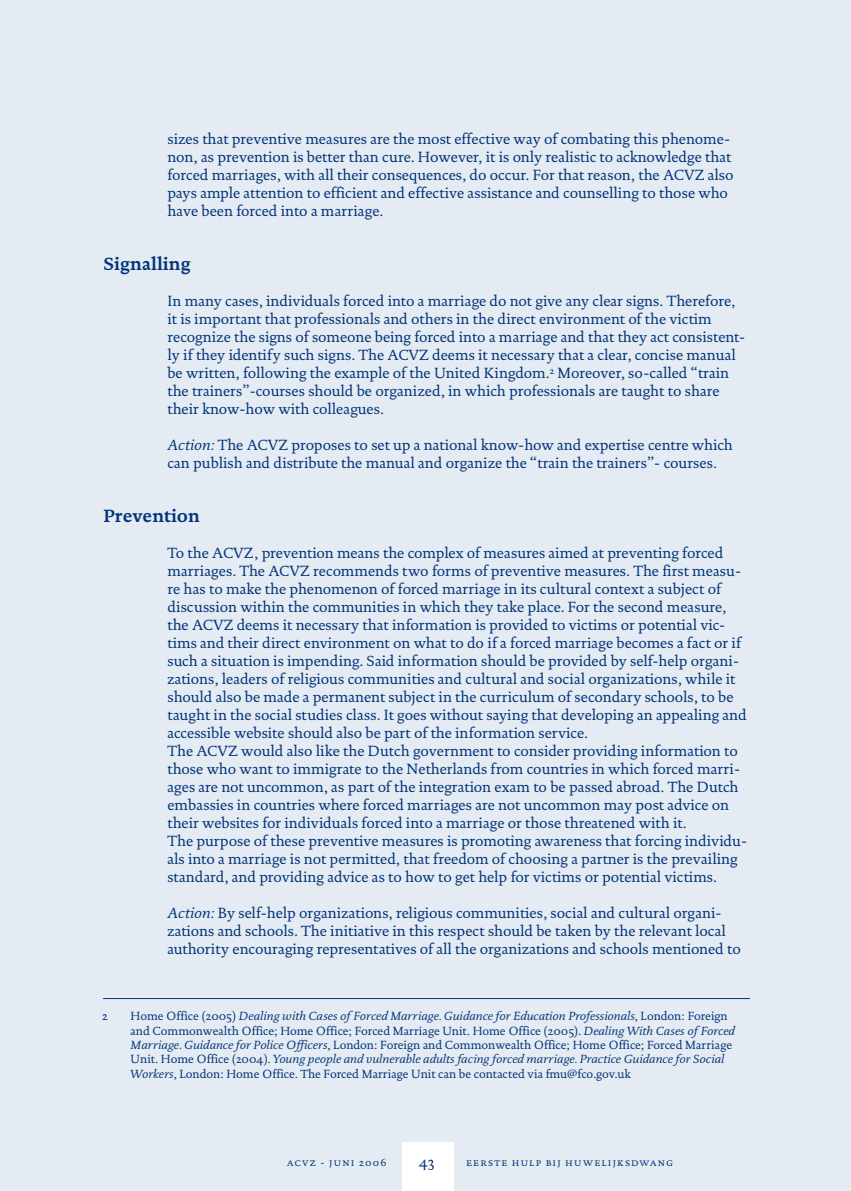
<style>
.page{position:relative;width:851px;height:1191px;background:#fff}
.page>*{position:absolute;margin:0;border:0;box-sizing:border-box;transform-origin:0 0}
.t1{font:700 18px "DTL Documenta ST";color:#00347a}
.t2{font:15px/18px "DTL Documenta ST";color:#00347a}
.t3{font:12px/14.4px "DTL Documenta ST";color:#00347a}
.t4{font:10.5px "DTL Documenta T Caps";letter-spacing:.115em;color:#00347a}
.s1{font-style:italic}
</style>
<div class="page">
<div style="left:0;top:0;width:850px;height:1191px;background:#e5ebf2"></div>
<hr style="left:103px;top:998px;width:646px;height:1px;background:#00347a">
<div style="left:402px;top:1142px;width:51px;height:49px;background:#fff"></div>
<p class="t2" style="left:167px;top:130px;width:567px">sizes that preventive measures are the most effective way of combating this phenome&shy;non, as prevention is better than cure. However, it is only realistic to acknowledge that forced marriages, with all their consequences, do occur. For that reason, the ACVZ also pays ample attention to efficient and effective assistance and counselling to those who have been forced into a marriage.</p>
<p class="t1" style="left:104px;top:253px;width:89px">Signalling</p>
<p class="t2" style="left:167px;top:292px;width:579px">In many cases, individuals forced into a marriage do not give any clear signs. Therefore, it is important that professionals and others in the direct environment of the victim recognize the signs of someone being forced into a marriage and that they act consistent&shy;ly if they identify such signs. The ACVZ deems it necessary that a clear, concise manual be written, following the example of the United Kingdom.<sup>2</sup> Moreover, so-called “train the trainers”-courses should be organized, in which professionals are taught to share their know-how with colleagues.</p>
<p class="t2" style="left:167px;top:436px;width:567px"><span class="s1">Action:</span> The ACVZ proposes to set up a national know-how and expertise centre which can publish and distribute the manual and organize the “train the trainers”- courses.</p>
<p class="t1" style="left:104px;top:505px;width:98px">Prevention</p>
<p class="t2" style="left:167px;top:544px;width:581px">To the ACVZ, prevention means the complex of measures aimed at preventing forced marriages. The ACVZ recommends two forms of preventive measures. The first measu&shy;re has to make the phenomenon of forced marriage in its cultural context a subject of discussion within the communities in which they take place. For the second measure, the ACVZ deems it necessary that information is provided to victims or potential vic&shy;tims and their direct environment on what to do if a forced marriage becomes a fact or if such a situation is impending. Said information should be provided by self-help organi&shy;zations, leaders of religious communities and cultural and social organizations, while it should also be made a permanent subject in the curriculum of secondary schools, to be taught in the social studies class. It goes without saying that developing an appealing and accessible website should also be part of the information service.<br>The ACVZ would also like the Dutch government to consider providing information to those who want to immigrate to the Netherlands from countries in which forced marri&shy;ages are not uncommon, as part of the integration exam to be passed abroad. The Dutch embassies in countries where forced marriages are not uncommon may post advice on their websites for individuals forced into a marriage or those threatened with it.<br>The purpose of these preventive measures is promoting awareness that forcing individu&shy;als into a marriage is not permitted, that freedom of choosing a partner is the prevailing standard, and providing advice as to how to get help for victims or potential victims.</p>
<p class="t2" style="left:167px;top:904px;width:575px"><span class="s1">Action:</span> By self-help organizations, religious communities, social and cultural organi&shy;zations and schools. The initiative in this respect should be taken by the relevant local authority encouraging representatives of all the organizations and schools mentioned to</p>
<p class="t3" style="left:102px;top:1008px;width:7px">2</p>
<p class="t3" style="left:131px;top:1008px;width:605px">Home Office (2005) <span class="s1">Dealing with Cases of Forced Marriage. Guidance for Education Professionals</span>, London: Foreign and Commonwealth Office; Home Office; Forced Marriage Unit. Home Office (2005). <span class="s1">Dealing With Cases of Forced Marriage. Guidance for Police Officers</span>, London: Foreign and Commonwealth Office; Home Office; Forced Marriage Unit. Home Office (2004). <span class="s1">Young people and vulnerable adults facing forced marriage. Practice Guidance for Social Workers</span>, London: Home Office. The Forced Marriage Unit can be contacted via fmu@fco.gov.uk</p>
<p class="t4" style="left:287px;top:1155px;width:102px">acvz - juni 2006</p>
<p class="t2" style="left:419px;top:1153px;width:17px">43</p>
<p class="t4" style="left:466px;top:1155px;width:208px">eerste hulp bij huwelijksdwang</p>
</div>
